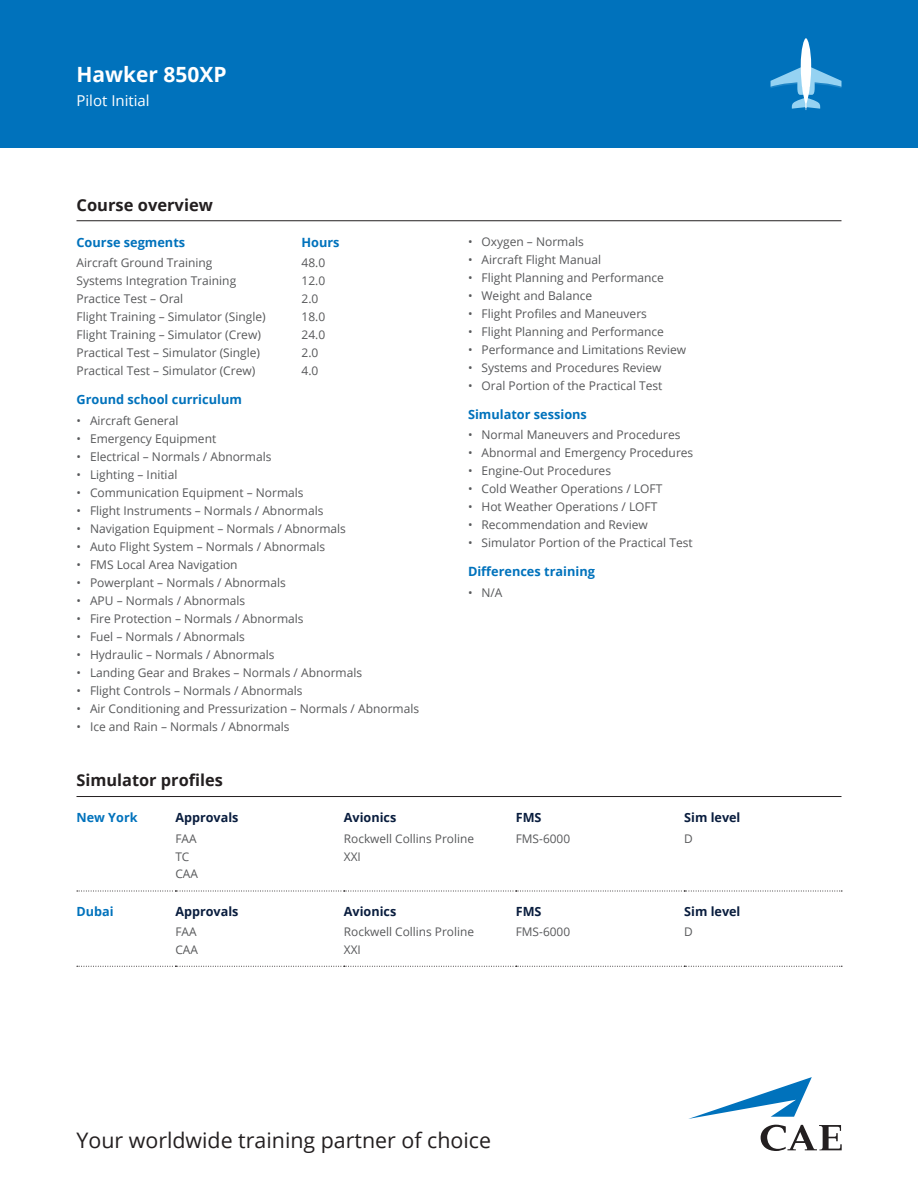
<style>
.page{position:relative;width:918px;height:1188px;background:#fff}
.page>*{position:absolute;margin:0;border:0;box-sizing:border-box;transform-origin:0 0}
.t1{font:21.45px "Open Sans";color:#231f20}
.Titre_-_En-tête{font:700 21px "Open Sans";color:#fff}
.Titre{font:700 16.5px "Open Sans";color:#231f20}
.Titre-2{font:700 16.35px "Open Sans";color:#231f20}
.Sous-titre_-_En-tête{font:15px "Open Sans";color:#fff}
.Sous-titre{font:700 12.75px "Open Sans";color:#0072bc}
.Titre_noir{font:700 12.6px "Open Sans";color:#091d3e}
.Titre_bleu{font:700 12.6px "Open Sans";color:#0072bc}
.Texte{font:12px "Open Sans";color:#57585a}
.Texte-2{font:11.85px "Open Sans";color:#57585a}
</style>
<div class="page">
<svg style="left:688px;top:1077px;width:124px;height:42px"></svg>
<svg style="left:761px;top:1125px;width:81px;height:26px"></svg>
<div style="left:0;top:0;width:918px;height:148px;background:#0072bc"></div>
<hr style="left:76px;top:220px;width:766px;height:1px;background:#231f20">
<hr style="left:76px;top:796px;width:766px;height:1px;background:#231f20">
<svg style="left:77px;top:891px;width:765px;height:1px"></svg>
<svg style="left:77px;top:966px;width:765px;height:1px"></svg>
<svg style="left:771px;top:38px;width:71px;height:72px"></svg>
<p class="Titre_-_En-tête" style="left:76px;top:60px;width:152px">Hawker 850XP</p>
<p class="Sous-titre_-_En-tête" style="left:76px;top:90px;width:75px">Pilot Initial</p>
<p class="Titre" style="left:76px;top:193px;width:138px">Course overview</p>
<p class="Sous-titre" style="left:76px;top:233px;width:110px">Course segments</p>
<p class="Sous-titre" style="left:301px;top:233px;width:40px">Hours</p>
<p class="Texte" style="left:76px;top:255px;width:137px">Aircraft Ground Training</p>
<p class="Texte" style="left:302px;top:255px;width:25px">48.0</p>
<p class="Texte" style="left:76px;top:273px;width:161px">Systems Integration Training</p>
<p class="Texte" style="left:302px;top:273px;width:25px">12.0</p>
<p class="Texte" style="left:76px;top:291px;width:108px">Practice Test – Oral</p>
<p class="Texte" style="left:302px;top:291px;width:18px">2.0</p>
<p class="Texte" style="left:76px;top:309px;width:191px">Flight Training – Simulator (Single)</p>
<p class="Texte" style="left:302px;top:309px;width:25px">18.0</p>
<p class="Texte" style="left:76px;top:327px;width:186px">Flight Training – Simulator (Crew)</p>
<p class="Texte" style="left:302px;top:327px;width:25px">24.0</p>
<p class="Texte" style="left:76px;top:345px;width:185px">Practical Test – Simulator (Single)</p>
<p class="Texte" style="left:302px;top:345px;width:18px">2.0</p>
<p class="Texte" style="left:76px;top:363px;width:180px">Practical Test – Simulator (Crew)</p>
<p class="Texte" style="left:302px;top:363px;width:18px">4.0</p>
<p class="Sous-titre" style="left:76px;top:390px;width:167px">Ground school curriculum</p>
<p class="Texte" style="left:76px;top:412px;width:103px">• Aircraft General</p>
<p class="Texte" style="left:76px;top:430px;width:141px">• Emergency Equipment</p>
<p class="Texte" style="left:76px;top:448px;width:196px">• Electrical – Normals / Abnormals</p>
<p class="Texte" style="left:76px;top:466px;width:102px">• Lighting – Initial</p>
<p class="Texte" style="left:76px;top:484px;width:229px">• Communication Equipment – Normals</p>
<p class="Texte" style="left:76px;top:502px;width:248px">• Flight Instruments – Normals / Abnormals</p>
<p class="Texte" style="left:76px;top:520px;width:271px">• Navigation Equipment – Normals / Abnormals</p>
<p class="Texte" style="left:76px;top:538px;width:250px">• Auto Flight System – Normals / Abnormals</p>
<p class="Texte" style="left:76px;top:556px;width:163px">• FMS Local Area Navigation</p>
<p class="Texte" style="left:76px;top:574px;width:211px">• Powerplant – Normals / Abnormals</p>
<p class="Texte" style="left:76px;top:592px;width:170px">• APU – Normals / Abnormals</p>
<p class="Texte" style="left:76px;top:610px;width:229px">• Fire Protection – Normals / Abnormals</p>
<p class="Texte" style="left:76px;top:628px;width:170px">• Fuel – Normals / Abnormals</p>
<p class="Texte" style="left:76px;top:646px;width:200px">• Hydraulic – Normals / Abnormals</p>
<p class="Texte" style="left:76px;top:664px;width:287px">• Landing Gear and Brakes – Normals / Abnormals</p>
<p class="Texte" style="left:76px;top:682px;width:228px">• Flight Controls – Normals / Abnormals</p>
<p class="Texte" style="left:76px;top:700px;width:344px">• Air Conditioning and Pressurization – Normals / Abnormals</p>
<p class="Texte" style="left:76px;top:718px;width:215px">• Ice and Rain – Normals / Abnormals</p>
<p class="Texte" style="left:468px;top:234px;width:117px">• Oxygen – Normals</p>
<p class="Texte" style="left:468px;top:252px;width:135px">• Aircraft Flight Manual</p>
<p class="Texte" style="left:468px;top:270px;width:198px">• Flight Planning and Performance</p>
<p class="Texte" style="left:468px;top:288px;width:126px">• Weight and Balance</p>
<p class="Texte" style="left:468px;top:306px;width:181px">• Flight Profiles and Maneuvers</p>
<p class="Texte" style="left:468px;top:324px;width:198px">• Flight Planning and Performance</p>
<p class="Texte" style="left:468px;top:342px;width:220px">• Performance and Limitations Review</p>
<p class="Texte" style="left:468px;top:360px;width:195px">• Systems and Procedures Review</p>
<p class="Texte" style="left:468px;top:378px;width:196px">• Oral Portion of the Practical Test</p>
<p class="Sous-titre" style="left:468px;top:405px;width:120px">Simulator sessions</p>
<p class="Texte" style="left:468px;top:427px;width:214px">• Normal Maneuvers and Procedures</p>
<p class="Texte" style="left:468px;top:445px;width:227px">• Abnormal and Emergency Procedures</p>
<p class="Texte" style="left:468px;top:463px;width:145px">• Engine-Out Procedures</p>
<p class="Texte" style="left:468px;top:481px;width:196px">• Cold Weather Operations / LOFT</p>
<p class="Texte" style="left:468px;top:499px;width:191px">• Hot Weather Operations / LOFT</p>
<p class="Texte" style="left:468px;top:517px;width:181px">• Recommendation and Review</p>
<p class="Texte" style="left:468px;top:535px;width:226px">• Simulator Portion of the Practical Test</p>
<p class="Sous-titre" style="left:468px;top:562px;width:128px">Differences training</p>
<p class="Texte" style="left:468px;top:584px;width:36px">• N/A</p>
<p class="Titre-2" style="left:76px;top:769px;width:148px">Simulator profiles</p>
<p class="Titre_bleu" style="left:76px;top:809px;width:63px">New York</p>
<p class="Titre_noir" style="left:175px;top:809px;width:65px">Approvals</p>
<p class="Texte-2" style="left:175px;top:830px;width:23px">FAA</p>
<p class="Texte-2" style="left:175px;top:848px;width:16px">TC</p>
<p class="Texte-2" style="left:175px;top:866px;width:24px">CAA</p>
<p class="Titre_bleu" style="left:76px;top:902px;width:39px">Dubai</p>
<p class="Titre_noir" style="left:175px;top:902px;width:65px">Approvals</p>
<p class="Texte-2" style="left:175px;top:924px;width:23px">FAA</p>
<p class="Texte-2" style="left:175px;top:941px;width:24px">CAA</p>
<p class="Titre_noir" style="left:344px;top:809px;width:54px">Avionics</p>
<p class="Texte-2" style="left:344px;top:830px;width:132px">Rockwell Collins Proline</p>
<p class="Texte-2" style="left:344px;top:848px;width:19px">XXI</p>
<p class="Titre_noir" style="left:344px;top:902px;width:54px">Avionics</p>
<p class="Texte-2" style="left:344px;top:924px;width:132px">Rockwell Collins Proline</p>
<p class="Texte-2" style="left:344px;top:941px;width:19px">XXI</p>
<p class="Titre_noir" style="left:516px;top:809px;width:27px">FMS</p>
<p class="Texte-2" style="left:516px;top:830px;width:56px">FMS-6000</p>
<p class="Titre_noir" style="left:516px;top:902px;width:27px">FMS</p>
<p class="Texte-2" style="left:516px;top:924px;width:56px">FMS-6000</p>
<h1 class="t1" style="left:76px;top:1126px;width:416px">Your worldwide training partner of choice</h1>
<p class="Titre_noir" style="left:684px;top:809px;width:58px">Sim level</p>
<p class="Texte-2" style="left:684px;top:830px;width:10px">D</p>
<p class="Titre_noir" style="left:684px;top:902px;width:58px">Sim level</p>
<p class="Texte-2" style="left:684px;top:924px;width:10px">D</p>
</div>
